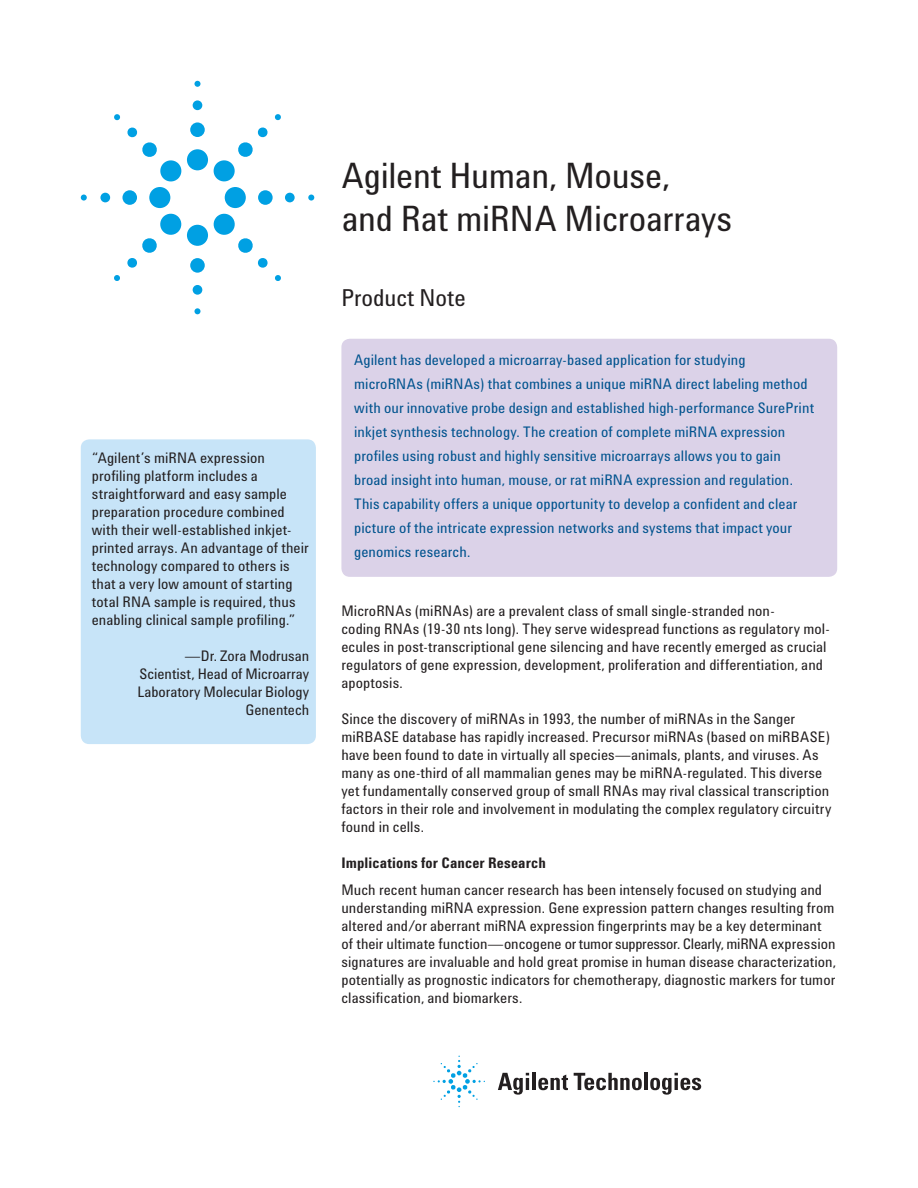
<style>
.page{position:relative;width:918px;height:1188px;background:#fff}
.page>*{position:absolute;margin:0;border:0;box-sizing:border-box;transform-origin:0 0}
.t1{font:36px/43.2px "Agilent Cond";letter-spacing:-.005em;color:#231f20}
.t2{font:24px "Agilent Cond";color:#231f20}
.t3{font:15px/18px "Agilent Cond";letter-spacing:.005em;color:#231f20}
.t4{font:15px/24px "Agilent Cond";letter-spacing:.005em;color:#00538e}
.t5{font:700 15px "Agilent Cond";letter-spacing:.01em;color:#231f20}
</style>
<div class="page">
<div style="left:81px;top:439px;width:235px;height:305px;background:#c7e4f8;border-radius:9px"></div>
<div style="left:341px;top:339px;width:496px;height:238px;background:#dbd2e8;border-radius:9px"></div>
<div style="left:187px;top:149px;width:21px;height:21px;background:#00a0e3;border-radius:50%"></div>
<div style="left:190px;top:122px;width:15px;height:15px;background:#00a0e3;border-radius:50%"></div>
<div style="left:193px;top:100px;width:9px;height:10px;background:#00a0e3;border-radius:50%"></div>
<div style="left:194px;top:81px;width:7px;height:6px;background:#00a0e3;border-radius:50%"></div>
<div style="left:225px;top:187px;width:21px;height:21px;background:#00a0e3;border-radius:50%"></div>
<div style="left:258px;top:190px;width:15px;height:15px;background:#00a0e3;border-radius:50%"></div>
<div style="left:285px;top:193px;width:10px;height:9px;background:#00a0e3;border-radius:50%"></div>
<svg style="left:308px;top:195px;width:6px;height:6px"></svg>
<div style="left:187px;top:225px;width:21px;height:21px;background:#00a0e3;border-radius:50%"></div>
<div style="left:190px;top:258px;width:15px;height:15px;background:#00a0e3;border-radius:50%"></div>
<div style="left:193px;top:285px;width:9px;height:10px;background:#00a0e3;border-radius:50%"></div>
<div style="left:194px;top:308px;width:7px;height:6px;background:#00a0e3;border-radius:50%"></div>
<div style="left:149px;top:187px;width:21px;height:21px;background:#00a0e3;border-radius:50%"></div>
<div style="left:122px;top:190px;width:15px;height:15px;background:#00a0e3;border-radius:50%"></div>
<div style="left:100px;top:193px;width:10px;height:9px;background:#00a0e3;border-radius:50%"></div>
<svg style="left:81px;top:195px;width:6px;height:6px"></svg>
<svg style="left:213px;top:127px;width:55px;height:55px"></svg>
<svg style="left:275px;top:114px;width:6px;height:6px"></svg>
<svg style="left:213px;top:213px;width:55px;height:55px"></svg>
<svg style="left:275px;top:275px;width:6px;height:6px"></svg>
<svg style="left:127px;top:213px;width:55px;height:55px"></svg>
<svg style="left:114px;top:275px;width:6px;height:6px"></svg>
<svg style="left:127px;top:127px;width:55px;height:55px"></svg>
<svg style="left:114px;top:114px;width:6px;height:6px"></svg>
<svg style="left:498px;top:1073px;width:31px;height:22px"></svg>
<hr style="left:532px;top:1073px;width:4px;height:17px;background:#231f20">
<svg style="left:538px;top:1075px;width:30px;height:15px"></svg>
<svg style="left:574px;top:1073px;width:68px;height:17px"></svg>
<hr style="left:644px;top:1073px;width:4px;height:17px;background:#231f20">
<svg style="left:650px;top:1073px;width:51px;height:22px"></svg>
<svg style="left:433px;top:1056px;width:52px;height:51px"></svg>
<p class="t3" style="left:92px;top:450px;width:218px">“Agilent’s miRNA expression profiling platform includes a straightforward and easy sample preparation procedure combined with their well-established inkjet&shy;printed arrays. An advantage of their technology compared to others is that a very low amount of starting total RNA sample is required, thus enabling clinical sample profiling.”</p>
<p class="t3" style="left:137px;top:648px;width:173px;text-align:right">—Dr. Zora Modrusan<br>Scientist, Head of Microarray<br>Laboratory Molecular Biology<br>Genentech</p>
<h1 class="t1" style="left:342px;top:158px;width:392px">Agilent Human, Mouse,<br>and Rat miRNA Microarrays</h1>
<h2 class="t2" style="left:341px;top:288px;width:126px">Product Note</h2>
<p class="t4" style="left:354px;top:350px;width:461px">Agilent has developed a microarray-based application for studying microRNAs (miRNAs) that combines a unique miRNA direct labeling method with our innovative probe design and established high-performance SurePrint inkjet synthesis technology. The creation of complete miRNA expression profiles using robust and highly sensitive microarrays allows you to gain broad insight into human, mouse, or rat miRNA expression and regulation.<br>This capability offers a unique opportunity to develop a confident and clear picture of the intricate expression networks and systems that impact your genomics research.</p>
<p class="t3" style="left:341px;top:603px;width:490px">MicroRNAs (miRNAs) are a prevalent class of small single-stranded non-<br>coding RNAs (19-30 nts long). They serve widespread functions as regulatory mol&shy;ecules in post-transcriptional gene silencing and have recently emerged as crucial regulators of gene expression, development, proliferation and differentiation, and apoptosis.</p>
<p class="t3" style="left:341px;top:711px;width:491px">Since the discovery of miRNAs in 1993, the number of miRNAs in the Sanger miRBASE database has rapidly increased. Precursor miRNAs (based on miRBASE) have been found to date in virtually all species—animals, plants, and viruses. As many as one-third of all mammalian genes may be miRNA-regulated. This diverse yet fundamentally conserved group of small RNAs may rival classical transcription factors in their role and involvement in modulating the complex regulatory circuitry found in cells.</p>
<p class="t5" style="left:341px;top:857px;width:206px">Implications for Cancer Research</p>
<p class="t3" style="left:341px;top:882px;width:496px">Much recent human cancer research has been intensely focused on studying and understanding miRNA expression. Gene expression pattern changes resulting from altered and/or aberrant miRNA expression fingerprints may be a key determinant of their ultimate function—oncogene or tumor suppressor. Clearly, miRNA expression signatures are invaluable and hold great promise in human disease characterization, potentially as prognostic indicators for chemotherapy, diagnostic markers for tumor classification, and biomarkers.</p>
</div>
